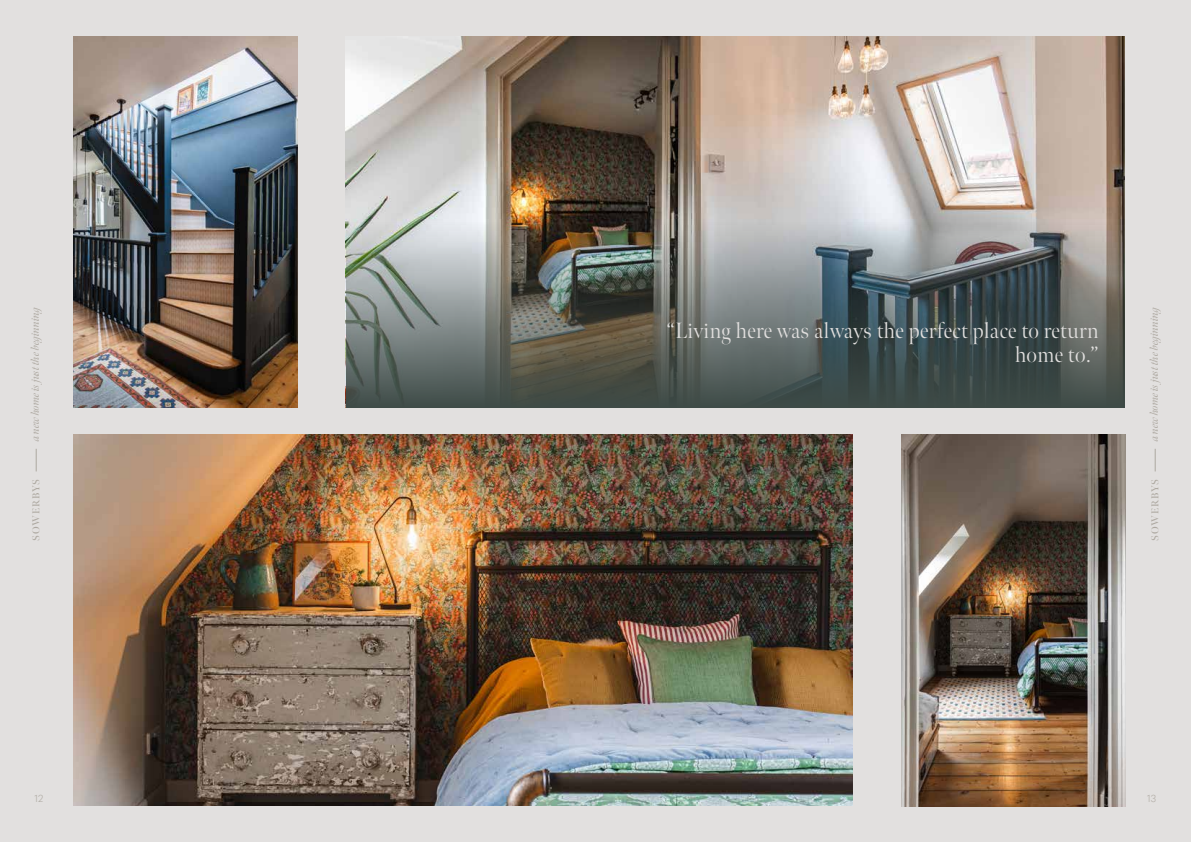
<style>
.page{position:relative;width:1191px;height:842px;background:#e2e0df}
.page>*{position:absolute;margin:0;border:0;box-sizing:border-box;transform-origin:0 0}
.t1{font:300 22px/24px "Meno Banner";letter-spacing:.02em;color:#e1dfde;text-align:right}
.t2{font:italic 11px "Meno Banner";letter-spacing:-.01em;color:#ada8a0}
.t3{font:600 10px "Meno Banner";letter-spacing:.08em;color:#ada8a0}
.t4{font:300 10px "Quasimoda";color:#ada8a0}
</style>
<div class="page">
<svg style="left:36px;top:449px;width:1px;height:22px"></svg>
<svg style="left:1155px;top:449px;width:1px;height:22px"></svg>
<img style="left:346px;top:36px;width:778px;height:186px">
<img style="left:73px;top:434px;width:779px;height:372px">
<img style="left:346px;top:222px;width:778px;height:185px">
<img style="left:74px;top:36px;width:224px;height:371px">
<img style="left:901px;top:434px;width:224px;height:372px">
<p class="t2" style="left:29px;top:441px;width:138px;rotate:-90deg">a new home is just the beginning</p>
<p class="t2" style="left:1147px;top:441px;width:138px;rotate:-90deg">a new home is just the beginning</p>
<h1 class="t1" style="left:666px;top:319px;width:433px">“Living here was always the perfect place to return home to.”</h1>
<p class="t3" style="left:30px;top:541px;width:63px;rotate:-90deg">SOWERBYS</p>
<p class="t3" style="left:1149px;top:541px;width:63px;rotate:-90deg">SOWERBYS</p>
<p class="t4" style="left:35px;top:791px;width:10px">12</p>
<p class="t4" style="left:1147px;top:791px;width:10px">13</p>
</div>
